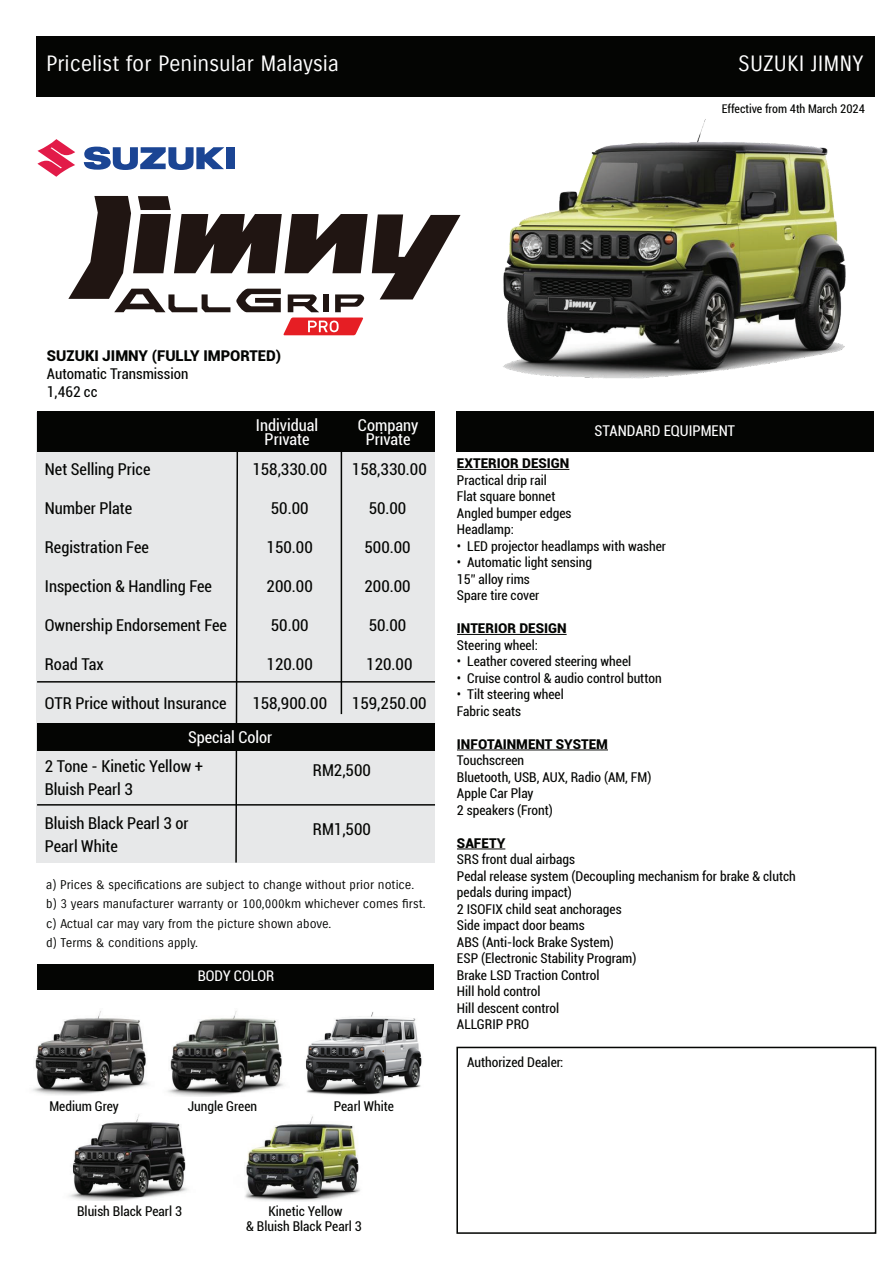
<style>
.page{position:relative;width:893px;height:1263px;background:#fff}
.page>*{position:absolute;margin:0;border:0;box-sizing:border-box;transform-origin:0 0}
.t1{font:21.6px "Suzuki PRO Regular";color:#fff}
.t2{font:condensed 16.35px/22.5px "Roboto";color:#040503}
.t3{font:condensed 16.35px/14.9px "Roboto";color:#fff;text-align:center}
.t4{font:condensed 14.85px/17.9px "Roboto";color:#040503}
.t5{font:900 14.85px "Roboto";color:#040503}
.t6{font:condensed 14.85px "Roboto";color:#fff}
.t7{font:condensed 14.7px "Roboto";color:#fff}
.t8{font:condensed 13.5px/16.5px "Roboto";color:#040503}
.t9{font:900 13.5px "Roboto";color:#040503}
.t10{font:12.3px/19.5px "Suzuki PRO Regular";color:#040503}
.t11{font:condensed 12px "Roboto";color:#040503}
</style>
<div class="page">
<svg style="left:37px;top:139px;width:38px;height:38px"></svg>
<div style="left:226px;top:147px;width:8px;height:22px;background:#1b4594"></div>
<svg style="left:84px;top:147px;width:140px;height:23px"></svg>
<div style="left:37px;top:412px;width:398px;height:450px;background:#e7e8e9"></div>
<div style="left:37px;top:411px;width:398px;height:40px;background:#040503"></div>
<svg style="left:235px;top:451px;width:4px;height:412px"></svg>
<hr style="left:37px;top:681px;width:398px;height:1px;background:#040503">
<hr style="left:37px;top:723px;width:398px;height:1px;background:#040503">
<hr style="left:37px;top:804px;width:398px;height:1px;background:#040503">
<hr style="left:341px;top:434px;width:1px;height:280px;background:#040503">
<div style="left:38px;top:724px;width:397px;height:27px;background:#040503"></div>
<div style="left:456px;top:411px;width:418px;height:40px;background:#040503"></div>
<div style="left:456px;top:1047px;width:420px;height:187px;border:2px solid #040503"></div>
<div style="left:36px;top:36px;width:838px;height:60px;background:#040503"></div>
<hr style="left:457px;top:469px;width:112px;height:1px;background:#040503">
<hr style="left:457px;top:634px;width:110px;height:1px;background:#040503">
<hr style="left:457px;top:750px;width:151px;height:1px;background:#040503">
<hr style="left:457px;top:849px;width:48px;height:1px;background:#040503">
<div style="left:38px;top:964px;width:396px;height:25px;background:#040503"></div>
<img style="left:503px;top:119px;width:343px;height:260px">
<img style="left:245px;top:1116px;width:115px;height:85px">
<img style="left:32px;top:1011px;width:252px;height:85px">
<img style="left:69px;top:1114px;width:119px;height:86px">
<img style="left:305px;top:1012px;width:117px;height:83px">
<svg style="left:68px;top:196px;width:392px;height:139px"></svg>
<h1 class="t1" style="left:46px;top:51px;width:294px">Pricelist for Peninsular Malaysia</h1>
<h1 class="t1" style="left:738px;top:51px;width:127px">SUZUKI JIMNY</h1>
<p class="t11" style="left:722px;top:100px;width:145px">Effective from 4th March 2024</p>
<p class="t5" style="left:47px;top:346px;width:236px">SUZUKI JIMNY (FULLY IMPORTED)</p>
<p class="t4" style="left:47px;top:364px;width:143px">Automatic Transmission<br>1,462 cc</p>
<p class="t2" style="left:45px;top:457px;width:107px">Net Selling Price</p>
<p class="t2" style="left:45px;top:496px;width:89px">Number Plate</p>
<p class="t2" style="left:45px;top:535px;width:106px">Registration Fee</p>
<p class="t2" style="left:45px;top:574px;width:169px">Inspection &amp; Handling Fee</p>
<p class="t2" style="left:45px;top:613px;width:184px">Ownership Endorsement Fee</p>
<p class="t2" style="left:45px;top:652px;width:60px">Road Tax</p>
<p class="t2" style="left:45px;top:691px;width:183px">OTR Price without Insurance</p>
<p class="t3" style="left:256px;top:417px;width:64px">Individual<br>Private</p>
<p class="t3" style="left:358px;top:417px;width:62px">Company<br>Private</p>
<p class="t2" style="left:252px;top:457px;width:76px">158,330.00</p>
<p class="t2" style="left:271px;top:496px;width:39px">50.00</p>
<p class="t2" style="left:267px;top:535px;width:48px">150.00</p>
<p class="t2" style="left:267px;top:574px;width:48px">200.00</p>
<p class="t2" style="left:271px;top:613px;width:39px">50.00</p>
<p class="t2" style="left:267px;top:652px;width:48px">120.00</p>
<p class="t2" style="left:252px;top:691px;width:76px">158,900.00</p>
<p class="t2" style="left:352px;top:458px;width:76px">158,330.00</p>
<p class="t2" style="left:369px;top:497px;width:39px">50.00</p>
<p class="t2" style="left:364px;top:536px;width:48px">500.00</p>
<p class="t2" style="left:364px;top:575px;width:48px">200.00</p>
<p class="t2" style="left:369px;top:614px;width:39px">50.00</p>
<p class="t2" style="left:366px;top:653px;width:48px">120.00</p>
<p class="t2" style="left:352px;top:692px;width:76px">159,250.00</p>
<p class="t3" style="left:188px;top:729px;width:86px">Special Color</p>
<p class="t2" style="left:45px;top:754px;width:160px">2 Tone - Kinetic Yellow +<br>Bluish Pearl 3</p>
<p class="t2" style="left:45px;top:811px;width:145px">Bluish Black Pearl 3 or<br>Pearl White</p>
<p class="t2" style="left:313px;top:759px;width:60px">RM2,500</p>
<p class="t2" style="left:313px;top:817px;width:60px">RM1,500</p>
<p class="t10" style="left:46px;top:875px;width:381px">a) Prices &amp; specifications are subject to change without prior notice. b) 3 years manufacturer warranty or 100,000km whichever comes first. c) Actual car may vary from the picture shown above.<br>d) Terms &amp; conditions apply.</p>
<p class="t7" style="left:198px;top:966px;width:78px">BODY COLOR</p>
<p class="t8" style="left:49px;top:1098px;width:71px">Medium Grey</p>
<p class="t8" style="left:188px;top:1098px;width:71px">Jungle Green</p>
<p class="t8" style="left:334px;top:1098px;width:62px">Pearl White</p>
<p class="t6" style="left:595px;top:420px;width:142px">STANDARD EQUIPMENT</p>
<p class="t9" style="left:457px;top:454px;width:114px">EXTERIOR DESIGN</p>
<p class="t8" style="left:457px;top:471px;width:116px">Practical drip rail<br>Flat square bonnet<br>Angled bumper edges<br>Headlamp:</p>
<p class="t8" style="left:457px;top:537px;width:211px">• LED projector headlamps with washer</p>
<p class="t8" style="left:457px;top:554px;width:137px">• Automatic light sensing<br>15” alloy rims<br>Spare tire cover</p>
<p class="t9" style="left:457px;top:619px;width:111px">INTERIOR DESIGN</p>
<p class="t8" style="left:457px;top:636px;width:82px">Steering wheel:</p>
<p class="t8" style="left:457px;top:653px;width:176px">• Leather covered steering wheel</p>
<p class="t8" style="left:457px;top:669px;width:206px">• Cruise control &amp; audio control button</p>
<p class="t8" style="left:457px;top:686px;width:108px">• Tilt steering wheel<br>Fabric seats</p>
<p class="t9" style="left:457px;top:734px;width:153px">INFOTAINMENT SYSTEM</p>
<p class="t8" style="left:457px;top:752px;width:196px">Touchscreen<br>Bluetooth, USB, AUX, Radio (AM, FM)<br>Apple Car Play<br>2 speakers (Front)</p>
<p class="t9" style="left:457px;top:833px;width:50px">SAFETY</p>
<p class="t8" style="left:457px;top:851px;width:340px">SRS front dual airbags<br>Pedal release system (Decoupling mechanism for brake &amp; clutch pedals during impact)<br>2 ISOFIX child seat anchorages<br>Side impact door beams<br>ABS (Anti-lock Brake System)<br>ESP (Electronic Stability Program)<br>Brake LSD Traction Control<br>Hill hold control<br>Hill descent control<br>ALLGRIP PRO</p>
<p class="t8" style="left:467px;top:1053px;width:98px">Authorized Dealer:</p>
<p class="t8" style="left:77px;top:1202px;width:106px">Bluish Black Pearl 3</p>
<p class="t8" style="left:246px;top:1203px;width:117px;line-height:15px;text-align:center">Kinetic Yellow<br>&amp; Bluish Black Pearl 3</p>
</div>
